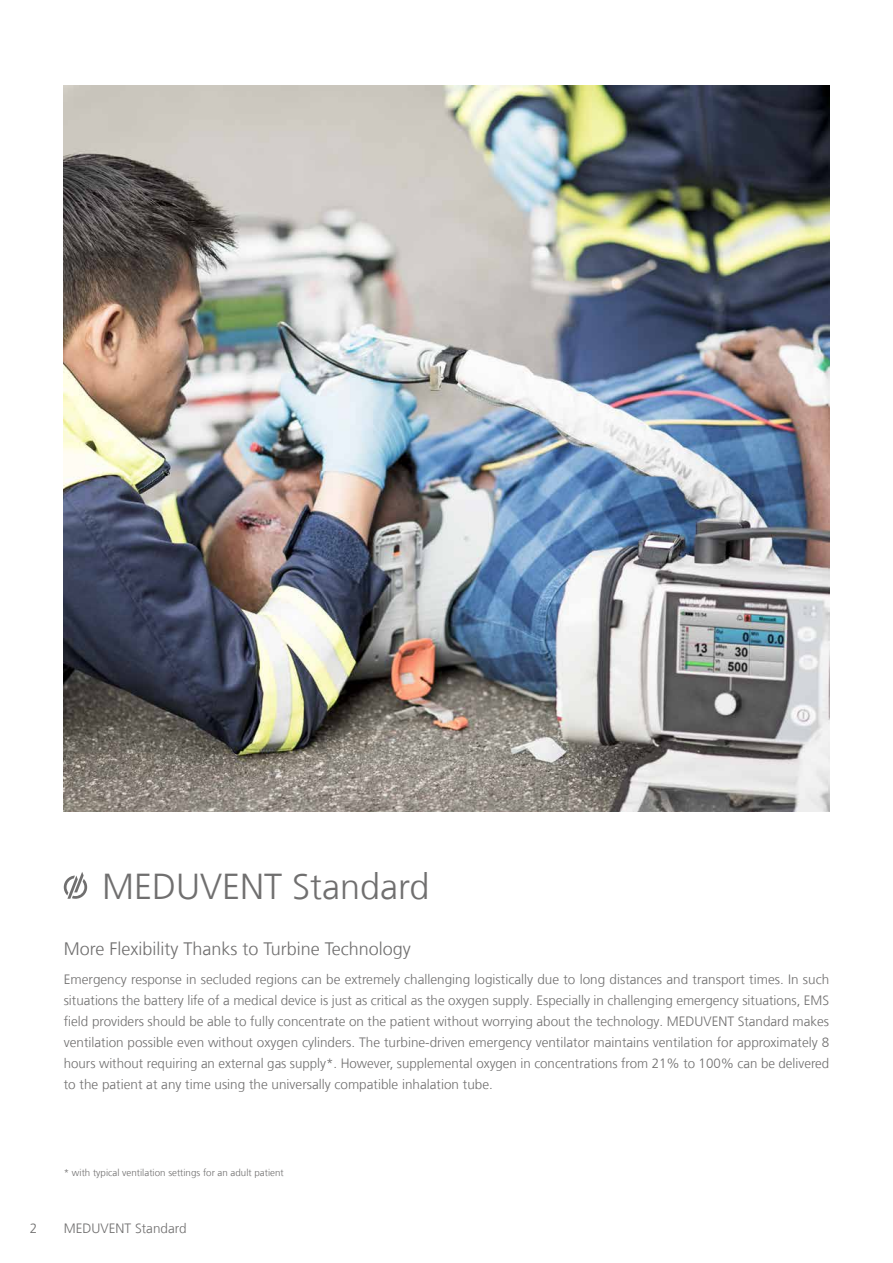
<style>
.page{position:relative;width:893px;height:1263px;background:#fff}
.page>*{position:absolute;margin:0;border:0;box-sizing:border-box;transform-origin:0 0}
.t1{font:300 36px "Frutiger LT Com";color:#706f6f}
.t2{font:300 18px "Frutiger LT Com";color:#706f6f}
.t3{font:300 13.5px/21px "Frutiger LT Com";color:#706f6f;text-align:justify}
.t4{font:300 9.75px "Frutiger LT Com";color:#706f6f}
</style>
<div class="page">
<img style="left:64px;top:85px;width:765px;height:726px">
<svg style="left:64px;top:872px;width:23px;height:27px"></svg>
<h1 class="t1" style="left:102px;top:865px;width:329px">MEDUVENT Standard</h1>
<h2 class="t2" style="left:64px;top:938px;width:349px">More Flexibility Thanks to Turbine Technology</h2>
<p class="t3" style="left:64px;top:969px;width:767px">Emergency response in secluded regions can be extremely challenging logistically due to long distances and transport times. In such situations the battery life of a medical device is just as critical as the oxygen supply. Especially in challenging emergency situations, EMS field providers should be able to fully concentrate on the patient without worrying about the technology. MEDUVENT Standard makes ventilation possible even without oxygen cylinders. The turbine-driven emergency ventilator maintains ventilation for approximately 8 hours without requiring an external gas supply*. However, supplemental oxygen in concentrations from 21% to 100% can be delivered to the patient at any time using the universally compatible inhalation tube.</p>
<p class="t4" style="left:64px;top:1167px;width:221px">* with typical ventilation settings for an adult patient</p>
<p class="t3" style="left:30px;top:1218px;width:9px">2</p>
<p class="t3" style="left:64px;top:1218px;width:124px">MEDUVENT Standard</p>
</div>
